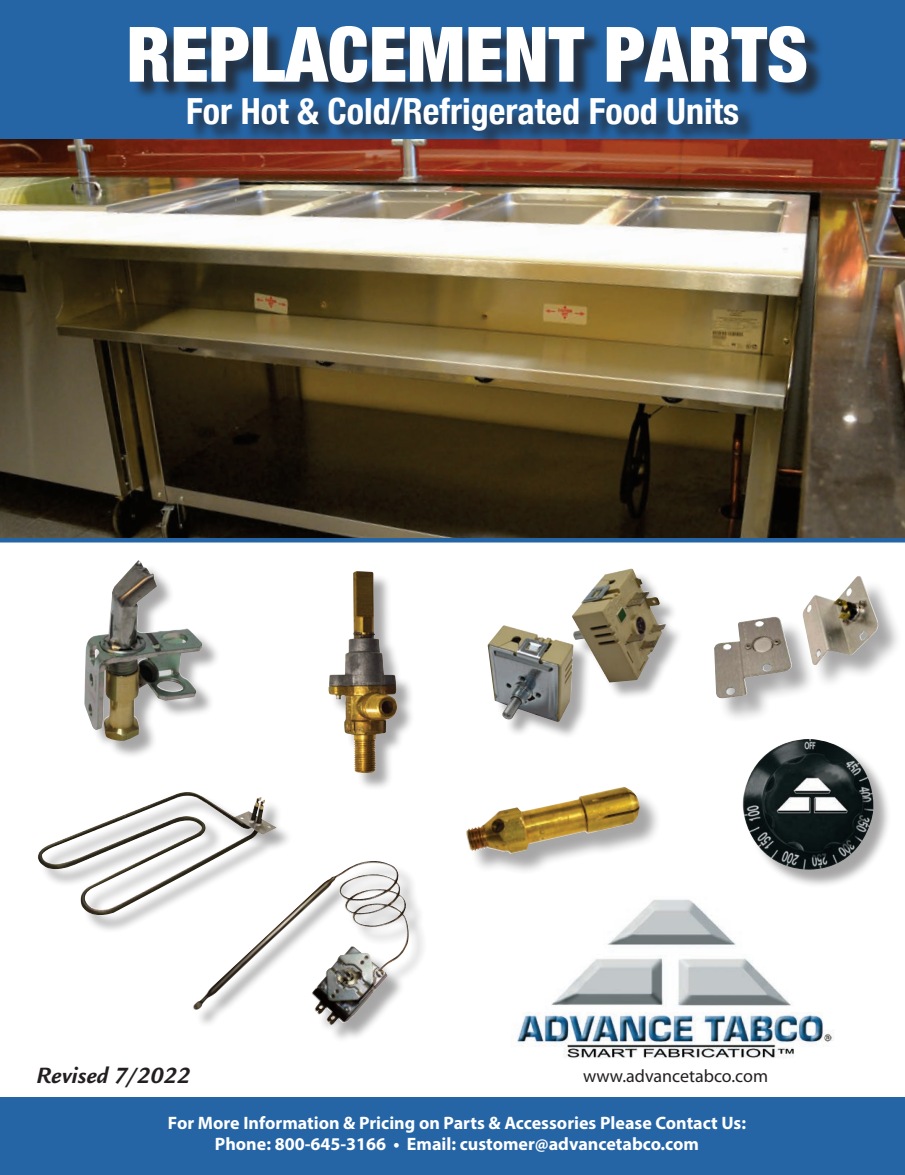
<style>
.page{position:relative;width:905px;height:1175px;background:#fff}
.page>*{position:absolute;margin:0;border:0;box-sizing:border-box;transform-origin:0 0}
.t1{font:900 condensed 76.5px "Helvetica Neue";color:#fff}
.t2{font:700 condensed 36px "Helvetica Neue";color:#fff}
.t3{font:italic 700 24px "Legacy Sans";color:#231f20}
.t4{font:700 18px/21.6px "Myriad Pro";color:#fff;text-align:center}
.t5{font:18px "Myriad";color:#231f20}
</style>
<div class="page">
<img style="left:0;top:138px;width:904px;height:400px">
<div style="left:0;top:0;width:904px;height:138px;background:#2565a6"></div>
<hr style="left:0;top:538px;width:904px;height:4px;background:#2565a6">
<div style="left:132px;top:28px;width:693px;height:73px;background:#231f20;opacity:.75"></div>
<div style="left:190px;top:100px;width:567px;height:49px;background:#231f20;opacity:.75"></div>
<img style="left:517px;top:899px;width:317px;height:159px">
<div style="left:331px;top:573px;width:84px;height:218px;background:#231f20;opacity:.4"></div>
<img style="left:328px;top:571px;width:29px;height:196px">
<div style="left:469px;top:790px;width:193px;height:86px;background:#231f20;opacity:.4"></div>
<img style="left:466px;top:796px;width:113px;height:55px">
<div style="left:490px;top:571px;width:193px;height:169px;background:#231f20;opacity:.4"></div>
<img style="left:487px;top:568px;width:179px;height:154px">
<div style="left:87px;top:563px;width:134px;height:196px;background:#231f20;opacity:.4"></div>
<img style="left:84px;top:560px;width:118px;height:181px">
<div style="left:744px;top:741px;width:147px;height:147px;background:#231f20;opacity:.4"></div>
<img style="left:742px;top:739px;width:132px;height:130px">
<div style="left:41px;top:794px;width:253px;height:139px;background:#231f20;opacity:.4"></div>
<img style="left:38px;top:792px;width:238px;height:123px">
<div style="left:0;top:1097px;width:904px;height:77px;background:#2565a6"></div>
<div style="left:195px;top:863px;width:232px;height:180px;background:#231f20;opacity:.4"></div>
<img style="left:191px;top:859px;width:218px;height:167px">
<div style="left:717px;top:579px;width:186px;height:144px;background:#231f20;opacity:.4"></div>
<img style="left:714px;top:576px;width:165px;height:122px">
<h1 class="t1" style="left:126px;top:-9px;width:683px">REPLACEMENT PARTS</h1>
<h2 class="t2" style="left:186px;top:81px;width:554px">For Hot &amp; Cold/Refrigerated Food Units</h2>
<h3 class="t3" style="left:36px;top:1062px;width:156px">Revised 7/2022</h3>
<p class="t4" style="left:168px;top:1111px;width:579px">For More Information &amp; Pricing on Parts &amp; Accessories Please Contact Us:<br>Phone: 800-645-3166 • Email: customer@advancetabco.com</p>
<p class="t5" style="left:583px;top:1067px;width:186px">www.advancetabco.com</p>
</div>
